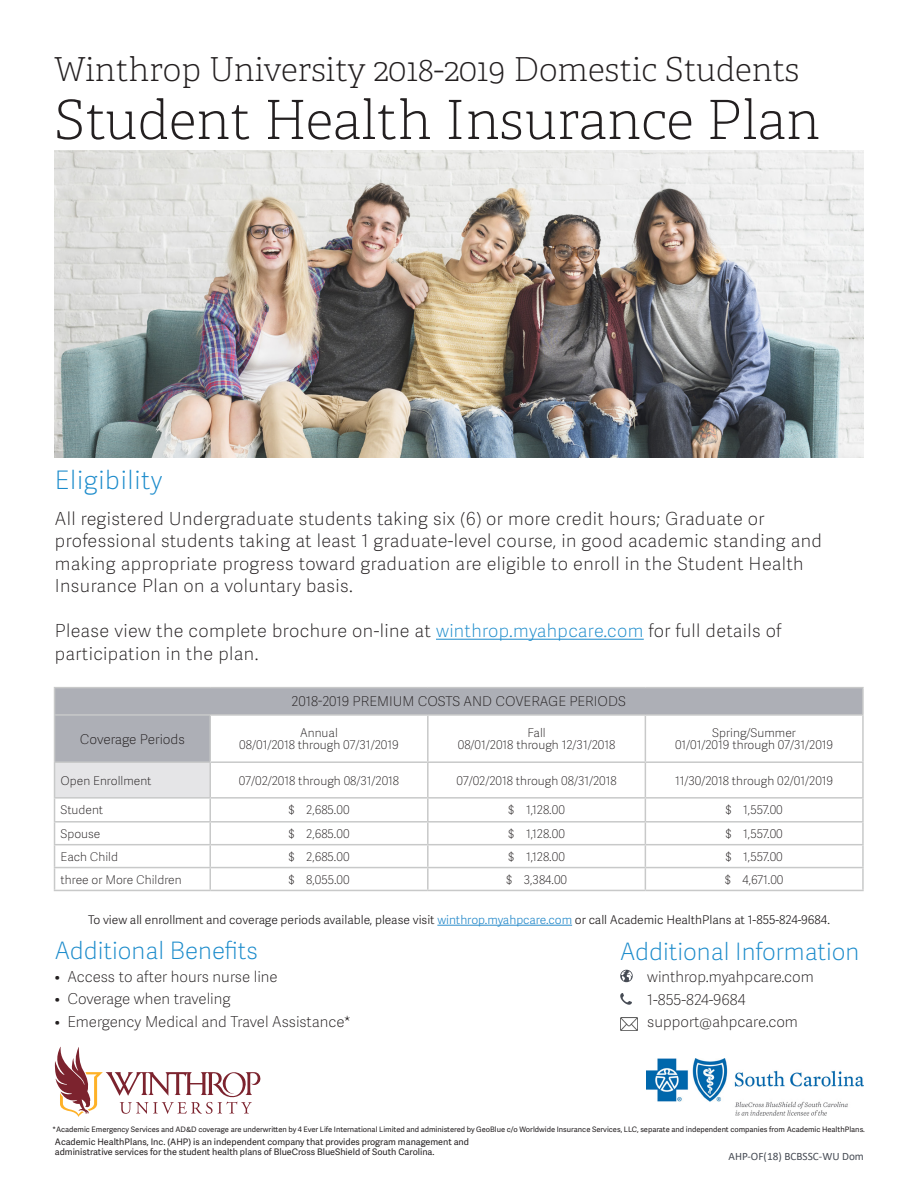
<style>
.page{position:relative;width:918px;height:1188px;background:#fff}
.page>*{position:absolute;margin:0;border:0;box-sizing:border-box;transform-origin:0 0}
.t1{font:100 54px "Adelle";color:#231f20}
.t2{font:100 33px "Adelle";color:#231f20}
.t3{font:100 25.5px "Adelle Sans";letter-spacing:.03em;color:#1b8bcb}
.t4{font:100 24px "Adelle Sans";color:#1b8bcb}
.t5{font:100 18px/22.5px "Adelle Sans";letter-spacing:.02em;color:#231f20}
.t6{font:100 15px "Adelle Sans";color:#231f20}
.t7{font:100 13.5px "Adelle Sans";color:#231f20}
.t8{font:100 12px "Adelle Sans";color:#231f20}
.t9{font:300 12px "Adelle Sans";color:#231f20}
.t10{font:11.25px "Calibri";color:#464b54}
.t11{font:9px/10.8px "Adelle Sans";color:#231f20}
.t12{font:7.5px "Adelle Sans";color:#231f20}
.s1{color:#1b8bcb}
.s2{color:#2a8ccb}
</style>
<div class="page">
<img style="left:54px;top:151px;width:810px;height:307px">
<hr style="left:436px;top:639px;width:208px;height:1px;background:#1b8bcb">
<img style="left:646px;top:1059px;width:218px;height:57px">
<hr style="left:437px;top:925px;width:135px;height:1px;background:#2a8ccb">
<div style="left:55px;top:688px;width:807px;height:73px;background:#adafb6"></div>
<svg style="left:211px;top:716px;width:651px;height:81px"></svg>
<div style="left:55px;top:762px;width:155px;height:36px;background:#e5e5e7"></div>
<svg style="left:55px;top:799px;width:807px;height:91px"></svg>
<hr style="left:862px;top:688px;width:2px;height:26px;background:#c8c9c9">
<hr style="left:54px;top:687px;width:156px;height:1px;background:#c8c9c9">
<svg style="left:54px;top:688px;width:1px;height:26px"></svg>
<hr style="left:210px;top:687px;width:218px;height:1px;background:#c8c9c9">
<hr style="left:428px;top:687px;width:217px;height:1px;background:#c8c9c9">
<hr style="left:645px;top:687px;width:219px;height:1px;background:#c8c9c9">
<hr style="left:54px;top:714px;width:156px;height:2px;background:#c8c9c9">
<hr style="left:54px;top:716px;width:1px;height:45px;background:#c8c9c9">
<hr style="left:54px;top:761px;width:156px;height:2px;background:#c8c9c9">
<hr style="left:54px;top:763px;width:1px;height:34px;background:#c8c9c9">
<hr style="left:210px;top:761px;width:218px;height:2px;background:#c8c9c9">
<hr style="left:428px;top:761px;width:217px;height:2px;background:#c8c9c9">
<hr style="left:645px;top:761px;width:219px;height:2px;background:#c8c9c9">
<hr style="left:54px;top:797px;width:156px;height:2px;background:#c8c9c9">
<hr style="left:210px;top:797px;width:218px;height:2px;background:#c8c9c9">
<hr style="left:428px;top:797px;width:217px;height:2px;background:#c8c9c9">
<hr style="left:645px;top:797px;width:219px;height:2px;background:#c8c9c9">
<hr style="left:210px;top:821px;width:218px;height:2px;background:#c8c9c9">
<hr style="left:428px;top:821px;width:217px;height:2px;background:#c8c9c9">
<hr style="left:645px;top:821px;width:219px;height:2px;background:#c8c9c9">
<hr style="left:210px;top:844px;width:218px;height:1px;background:#c8c9c9">
<hr style="left:428px;top:844px;width:217px;height:1px;background:#c8c9c9">
<hr style="left:645px;top:844px;width:219px;height:1px;background:#c8c9c9">
<hr style="left:428px;top:867px;width:217px;height:1px;background:#c8c9c9">
<hr style="left:645px;top:867px;width:219px;height:1px;background:#c8c9c9">
<hr style="left:54px;top:821px;width:156px;height:2px;background:#c8c9c9">
<hr style="left:210px;top:867px;width:218px;height:1px;background:#c8c9c9">
<hr style="left:54px;top:844px;width:156px;height:1px;background:#c8c9c9">
<hr style="left:54px;top:867px;width:156px;height:1px;background:#c8c9c9">
<svg style="left:54px;top:799px;width:1px;height:91px"></svg>
<hr style="left:54px;top:890px;width:156px;height:1px;background:#c8c9c9">
<hr style="left:645px;top:714px;width:219px;height:2px;background:#c8c9c9">
<hr style="left:427px;top:763px;width:2px;height:34px;background:#c8c9c9">
<hr style="left:645px;top:763px;width:1px;height:34px;background:#c8c9c9">
<hr style="left:862px;top:763px;width:2px;height:34px;background:#c8c9c9">
<hr style="left:645px;top:890px;width:219px;height:1px;background:#c8c9c9">
<hr style="left:210px;top:714px;width:218px;height:2px;background:#c8c9c9">
<hr style="left:209px;top:716px;width:2px;height:45px;background:#c8c9c9">
<hr style="left:428px;top:714px;width:217px;height:2px;background:#c8c9c9">
<hr style="left:427px;top:716px;width:2px;height:45px;background:#c8c9c9">
<hr style="left:645px;top:716px;width:1px;height:45px;background:#c8c9c9">
<hr style="left:862px;top:716px;width:2px;height:45px;background:#c8c9c9">
<hr style="left:209px;top:763px;width:2px;height:34px;background:#c8c9c9">
<hr style="left:209px;top:799px;width:2px;height:22px;background:#c8c9c9">
<hr style="left:427px;top:799px;width:2px;height:22px;background:#c8c9c9">
<hr style="left:862px;top:799px;width:2px;height:22px;background:#c8c9c9">
<hr style="left:209px;top:823px;width:2px;height:21px;background:#c8c9c9">
<hr style="left:427px;top:823px;width:2px;height:21px;background:#c8c9c9">
<hr style="left:862px;top:823px;width:2px;height:21px;background:#c8c9c9">
<hr style="left:209px;top:845px;width:2px;height:22px;background:#c8c9c9">
<hr style="left:427px;top:845px;width:2px;height:22px;background:#c8c9c9">
<hr style="left:862px;top:845px;width:2px;height:22px;background:#c8c9c9">
<hr style="left:209px;top:868px;width:2px;height:22px;background:#c8c9c9">
<hr style="left:427px;top:868px;width:2px;height:22px;background:#c8c9c9">
<svg style="left:645px;top:799px;width:1px;height:91px"></svg>
<hr style="left:862px;top:868px;width:2px;height:22px;background:#c8c9c9">
<hr style="left:210px;top:890px;width:218px;height:1px;background:#c8c9c9">
<hr style="left:428px;top:890px;width:217px;height:1px;background:#c8c9c9">
<svg style="left:55px;top:1047px;width:205px;height:70px"></svg>
<svg style="left:620px;top:970px;width:13px;height:12px"></svg>
<svg style="left:620px;top:993px;width:12px;height:12px"></svg>
<img style="left:620px;top:1018px;width:17px;height:12px">
<p class="t2" style="left:54px;top:50px;width:747px">Winthrop University 2018-2019 Domestic Students</p>
<p class="t1" style="left:54px;top:87px;width:768px">Student Health Insurance Plan</p>
<p class="t3" style="left:55px;top:462px;width:109px">Eligibility</p>
<p class="t5" style="left:55px;top:507px;width:769px">All registered Undergraduate students taking six (6) or more credit hours; Graduate or professional students taking at least 1 graduate-level course, in good academic standing and making appropriate progress toward graduation are eligible to enroll in the Student Health Insurance Plan on a voluntary basis.</p>
<p class="t5" style="left:55px;top:619px;width:728px">Please view the complete brochure on-line at <span class="s1">winthrop.myahpcare.com</span> for full details of participation in the plan.</p>
<p class="t7" style="left:80px;top:729px;width:106px">Coverage Periods</p>
<p class="t7" style="left:292px;top:692px;width:336px">2018-2019 PREMIUM COSTS AND COVERAGE PERIODS</p>
<p class="t8" style="left:300px;top:724px;width:39px">Annual</p>
<p class="t8" style="left:239px;top:737px;width:161px">08/01/2018 through 07/31/2019</p>
<p class="t8" style="left:527px;top:724px;width:20px">Fall</p>
<p class="t8" style="left:458px;top:737px;width:159px">08/01/2018 through 12/31/2018</p>
<p class="t8" style="left:712px;top:724px;width:85px">Spring/Summer</p>
<p class="t8" style="left:675px;top:737px;width:160px">01/01/2019 through 07/31/2019</p>
<p class="t8" style="left:61px;top:772px;width:92px">Open Enrollment</p>
<p class="t8" style="left:239px;top:772px;width:162px">07/02/2018 through 08/31/2018</p>
<p class="t8" style="left:456px;top:772px;width:162px">07/02/2018 through 08/31/2018</p>
<p class="t8" style="left:675px;top:772px;width:160px">11/30/2018 through 02/01/2019</p>
<p class="t8" style="left:61px;top:802px;width:44px">Student</p>
<p class="t8" style="left:288px;top:802px;width:63px">$ 2,685.00</p>
<p class="t8" style="left:508px;top:802px;width:58px">$ 1,128.00</p>
<p class="t8" style="left:725px;top:802px;width:59px">$ 1,557.00</p>
<p class="t8" style="left:61px;top:825px;width:41px">Spouse</p>
<p class="t8" style="left:288px;top:825px;width:63px">$ 2,685.00</p>
<p class="t8" style="left:508px;top:825px;width:58px">$ 1,128.00</p>
<p class="t8" style="left:725px;top:825px;width:59px">$ 1,557.00</p>
<p class="t8" style="left:61px;top:848px;width:59px">Each Child</p>
<p class="t8" style="left:288px;top:848px;width:63px">$ 2,685.00</p>
<p class="t8" style="left:508px;top:848px;width:58px">$ 1,128.00</p>
<p class="t8" style="left:725px;top:848px;width:59px">$ 1,557.00</p>
<p class="t8" style="left:61px;top:871px;width:123px">three or More Children</p>
<p class="t8" style="left:288px;top:871px;width:63px">$ 8,055.00</p>
<p class="t8" style="left:506px;top:871px;width:63px">$ 3,384.00</p>
<p class="t8" style="left:725px;top:871px;width:60px">$ 4,671.00</p>
<p class="t9" style="left:88px;top:911px;width:743px">To view all enrollment and coverage periods available, please visit <span class="s2">winthrop.myahpcare.com</span> or call Academic HealthPlans at 1-855-824-9684.</p>
<p class="t4" style="left:55px;top:934px;width:205px">Additional Benefits</p>
<p class="t6" style="left:55px;top:966px;width:224px">• Access to after hours nurse line</p>
<p class="t6" style="left:55px;top:988px;width:177px">• Coverage when traveling</p>
<p class="t6" style="left:55px;top:1011px;width:297px">• Emergency Medical and Travel Assistance*</p>
<p class="t4" style="left:620px;top:934px;width:241px">Additional Information</p>
<p class="t6" style="left:647px;top:966px;width:168px">winthrop.myahpcare.com</p>
<p class="t6" style="left:647px;top:989px;width:100px">1-855-824-9684</p>
<p class="t6" style="left:647px;top:1011px;width:152px">support@ahpcare.com</p>
<p class="t12" style="left:53px;top:1124px;width:814px">*Academic Emergency Services and AD&amp;D coverage are underwritten by 4 Ever Life International Limited and administered by GeoBlue c/o Worldwide Insurance Services, LLC, separate and independent companies from Academic HealthPlans.</p>
<p class="t11" style="left:55px;top:1136px;width:416px">Academic HealthPlans, Inc. (AHP) is an independent company that provides program management and administrative services for the student health plans of BlueCross BlueShield of South Carolina.</p>
<p class="t10" style="left:729px;top:1148px;width:137px">AHP-OF(18) BCBSSC-WU Dom</p>
</div>
